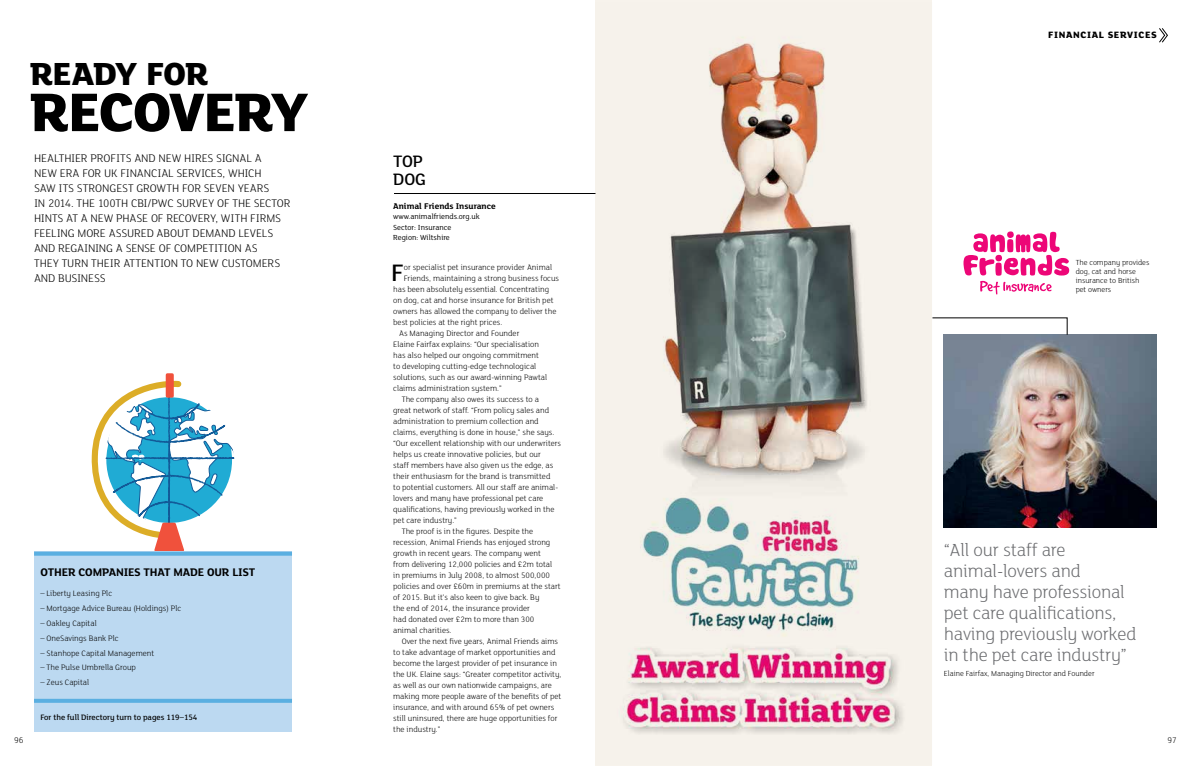
<style>
.page{position:relative;width:1191px;height:766px;background:#fff}
.page>*{position:absolute;margin:0;border:0;box-sizing:border-box;transform-origin:0 0}
.t1{font:800 59px "FS Lola";letter-spacing:-.025em;color:#000}
.t2{font:800 34.8px "FS Lola";letter-spacing:-.015em;color:#000}
.t3{font:500 25.9px "FS Lola";color:#000}
.t4{font:300 19px/21px "FS Lola";letter-spacing:-.01em;color:#6b6c6f}
.t5{font:500 18px/18px "FS Lola";letter-spacing:-.005em;color:#000}
.t6{font:300 12px/15px "FS Lola";letter-spacing:-.01em;color:#000}
.t7{font:700 12px "FS Lola";letter-spacing:-.01em;color:#000}
.t8{font:800 10px "FS Lola";letter-spacing:.06em;color:#000}
.t9{font:700 9px "FS Lola";color:#000}
.t10{font:300 9px "FS Lola";color:#000}
.t11{font:300 8.5px "FS Lola";color:#000}
.t12{font:500 8.5px "FS Lola";color:#000}
.t13{font:300 8px/9px "FS Lola";color:#000}
.t14{font:8px/10.4px "FS Lola";color:#000}
</style>
<div class="page">
<svg style="left:1159px;top:28px;width:9px;height:15px"></svg>
<svg style="left:91px;top:378px;width:143px;height:173px"></svg>
<svg style="left:166px;top:373px;width:8px;height:24px"></svg>
<img style="left:595px;top:3px;width:337px;height:761px">
<img style="left:943px;top:334px;width:214px;height:193px">
<hr style="left:394px;top:193px;width:201px;height:1px;background:#000">
<svg style="left:932px;top:317px;width:135px;height:18px"></svg>
<svg style="left:963px;top:231px;width:107px;height:64px"></svg>
<div style="left:34px;top:551px;width:258px;height:180px;background:#bcd9f1"></div>
<svg style="left:34px;top:551px;width:258px;height:4px"></svg>
<svg style="left:34px;top:698px;width:258px;height:4px"></svg>
<h2 class="t2" style="left:30px;top:49px;width:180px">READY FOR</h2>
<h1 class="t1" style="left:30px;top:71px;width:280px">RECOVERY</h1>
<p class="t6" style="left:34px;top:150px;width:258px">HEALTHIER PROFITS AND NEW HIRES SIGNAL A<br>NEW ERA FOR UK FINANCIAL SERVICES, WHICH<br>SAW ITS STRONGEST GROWTH FOR SEVEN YEARS<br>IN 2014. THE 100TH CBI/PWC SURVEY OF THE SECTOR HINTS AT A NEW PHASE OF RECOVERY, WITH FIRMS FEELING MORE ASSURED ABOUT DEMAND LEVELS AND REGAINING A SENSE OF COMPETITION AS<br>THEY TURN THEIR ATTENTION TO NEW CUSTOMERS AND BUSINESS</p>
<h3 class="t7" style="left:40px;top:563px;width:216px">OTHER COMPANIES THAT MADE OUR LIST</h3>
<p class="t11" style="left:40px;top:587px;width:73px">– Liberty Leasing Plc</p>
<p class="t11" style="left:40px;top:602px;width:142px">– Mortgage Advice Bureau (Holdings) Plc</p>
<p class="t11" style="left:40px;top:617px;width:58px">– Oakley Capital</p>
<p class="t11" style="left:40px;top:632px;width:80px">– OneSavings Bank Plc</p>
<p class="t11" style="left:40px;top:647px;width:115px">– Stanhope Capital Management</p>
<p class="t11" style="left:40px;top:662px;width:97px">– The Pulse Umbrella Group</p>
<p class="t11" style="left:40px;top:676px;width:50px">– Zeus Capital</p>
<p class="t12" style="left:40px;top:711px;width:159px">For the full Directory turn to pages 119–154</p>
<h3 class="t5" style="left:393px;top:151px;width:34px">TOP<br>DOG</h3>
<p class="t9" style="left:393px;top:200px;width:104px">Animal Friends Insurance</p>
<p class="t14" style="left:393px;top:211px;width:88px">www.animalfriends.org.uk<br>Sector: Insurance<br>Region: Wiltshire</p>
<h3 class="t3" style="left:391px;top:255px;width:14px">F</h3>
<p class="t11" style="left:404px;top:261px;width:150px">or specialist pet insurance provider Animal</p>
<p class="t11" style="left:404px;top:272px;width:157px">Friends, maintaining a strong business focus</p>
<p class="t11" style="left:393px;top:283px;width:157px">has been absolutely essential. Concentrating</p>
<p class="t11" style="left:393px;top:294px;width:162px">on dog, cat and horse insurance for British pet</p>
<p class="t11" style="left:393px;top:305px;width:165px">owners has allowed the company to deliver the</p>
<p class="t11" style="left:393px;top:316px;width:110px">best policies at the right prices.</p>
<p class="t11" style="left:399px;top:327px;width:122px">As Managing Director and Founder</p>
<p class="t11" style="left:393px;top:338px;width:147px">Elaine Fairfax explains: “Our specialisation</p>
<p class="t11" style="left:393px;top:349px;width:147px">has also helped our ongoing commitment</p>
<p class="t11" style="left:393px;top:360px;width:145px">to developing cutting-edge technological</p>
<p class="t11" style="left:393px;top:371px;width:155px">solutions, such as our award-winning Pawtal</p>
<p class="t11" style="left:393px;top:382px;width:110px">claims administration system.”</p>
<p class="t11" style="left:402px;top:393px;width:139px">The company also owes its success to a</p>
<p class="t11" style="left:393px;top:404px;width:157px">great network of staff. “From policy sales and</p>
<p class="t11" style="left:393px;top:415px;width:147px">administration to premium collection and</p>
<p class="t11" style="left:393px;top:426px;width:163px">claims, everything is done in house,” she says.</p>
<p class="t11" style="left:393px;top:437px;width:169px">“Our excellent relationship with our underwriters</p>
<p class="t11" style="left:393px;top:448px;width:149px">helps us create innovative policies, but our</p>
<p class="t11" style="left:393px;top:459px;width:162px">staff members have also given us the edge, as</p>
<p class="t11" style="left:393px;top:470px;width:159px">their enthusiasm for the brand is transmitted</p>
<p class="t11" style="left:393px;top:481px;width:166px">to potential customers. All our staff are animal-</p>
<p class="t11" style="left:393px;top:492px;width:152px">lovers and many have professional pet care</p>
<p class="t11" style="left:393px;top:503px;width:163px">qualifications, having previously worked in the</p>
<p class="t11" style="left:393px;top:514px;width:65px">pet care industry.”</p>
<p class="t11" style="left:402px;top:525px;width:133px">The proof is in the figures. Despite the</p>
<p class="t11" style="left:393px;top:536px;width:159px">recession, Animal Friends has enjoyed strong</p>
<p class="t11" style="left:393px;top:547px;width:149px">growth in recent years. The company went</p>
<p class="t11" style="left:393px;top:558px;width:160px">from delivering 12,000 policies and £2m total</p>
<p class="t11" style="left:393px;top:569px;width:158px">in premiums in July 2008, to almost 500,000</p>
<p class="t11" style="left:393px;top:580px;width:169px">policies and over £60m in premiums at the start</p>
<p class="t11" style="left:393px;top:591px;width:148px">of 2015. But it’s also keen to give back. By</p>
<p class="t11" style="left:393px;top:602px;width:138px">the end of 2014, the insurance provider</p>
<p class="t11" style="left:393px;top:613px;width:143px">had donated over £2m to more than 300</p>
<p class="t11" style="left:393px;top:624px;width:60px">animal charities.</p>
<p class="t11" style="left:402px;top:635px;width:158px">Over the next five years, Animal Friends aims</p>
<p class="t11" style="left:393px;top:646px;width:164px">to take advantage of market opportunities and</p>
<p class="t11" style="left:393px;top:657px;width:165px">become the largest provider of pet insurance in</p>
<p class="t11" style="left:393px;top:668px;width:170px">the UK. Elaine says: “Greater competitor activity,</p>
<p class="t11" style="left:393px;top:679px;width:160px">as well as our own nationwide campaigns, are</p>
<p class="t11" style="left:393px;top:690px;width:170px">making more people aware of the benefits of pet</p>
<p class="t11" style="left:393px;top:701px;width:163px">insurance, and with around 65% of pet owners</p>
<p class="t11" style="left:393px;top:712px;width:166px">still uninsured, there are huge opportunities for</p>
<p class="t11" style="left:393px;top:723px;width:49px">the industry.”</p>
<p class="t8" style="left:1048px;top:28px;width:110px">FINANCIAL SERVICES</p>
<p class="t13" style="left:1075px;top:257px;width:75px">The company provides dog, cat and horse insurance to British pet owners</p>
<h3 class="t4" style="left:943px;top:539px;width:194px">“All our staff are animal-lovers and<br>many have professional pet care qualifications, having previously worked in the pet care industry”</h3>
<p class="t13" style="left:943px;top:668px;width:152px">Elaine Fairfax, Managing Director and Founder</p>
<p class="t10" style="left:14px;top:734px;width:11px">96</p>
<p class="t10" style="left:1167px;top:734px;width:11px">97</p>
</div>
